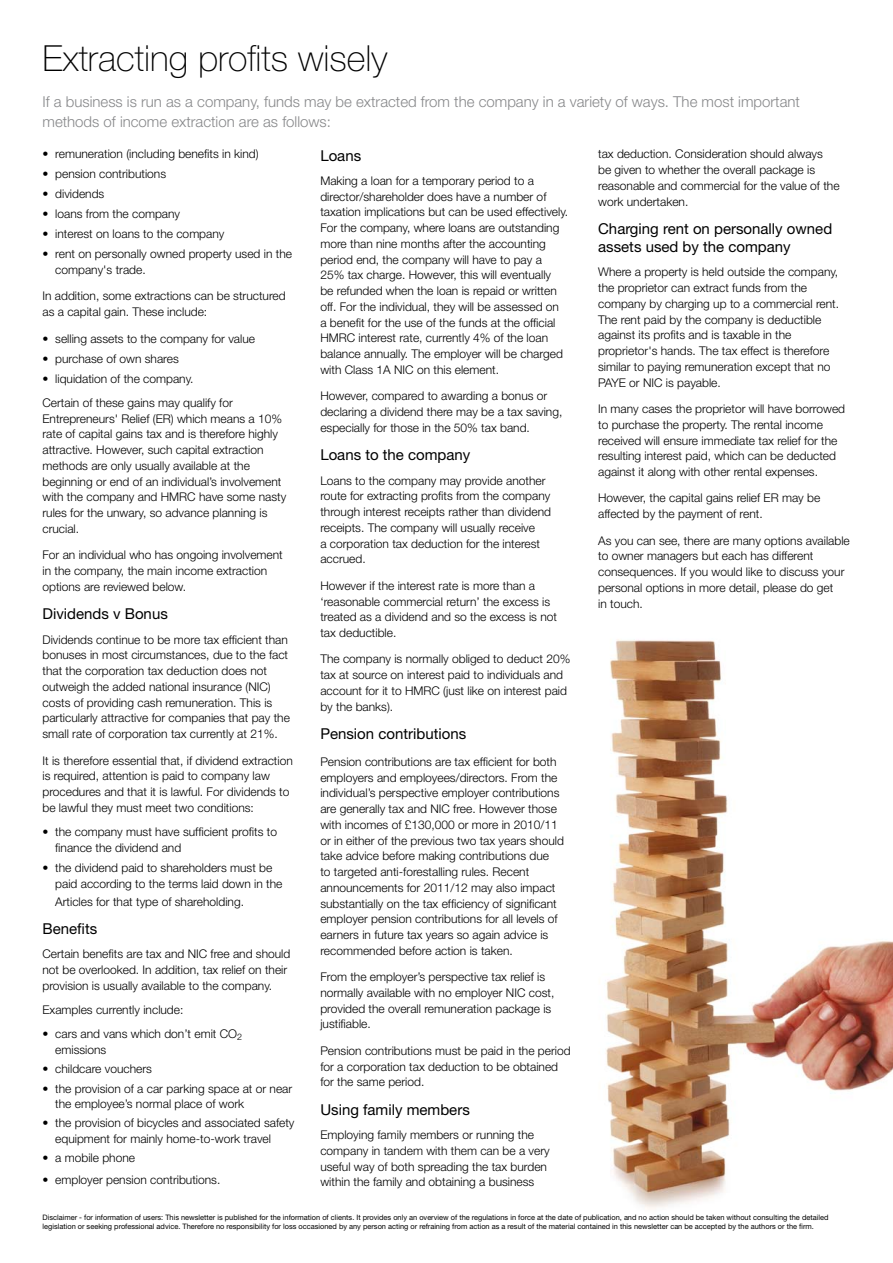
<style>
.page{position:relative;width:893px;height:1263px;background:#fff}
.page>*{position:absolute;margin:0;border:0;box-sizing:border-box;transform-origin:0 0}
.t1{font:100 36px "Helvetica Neue";color:#000}
.t2{font:15px/18px "Helvetica Neue";color:#000}
.t3{font:300 15px/19.5px "Helvetica Neue";color:#87888a}
.t4{font:300 12px/15.8px "Helvetica Neue";color:#000}
.t5{font:7.5px/9px "Helvetica Neue";color:#000}
</style>
<div class="page">
<img style="left:605px;top:639px;width:288px;height:570px">
<h1 class="t1" style="left:43px;top:38px;width:346px">Extracting profits wisely</h1>
<p class="t3" style="left:43px;top:92px;width:759px">If a business is run as a company, funds may be extracted from the company in a variety of ways. The most important methods of income extraction are as follows:</p>
<p class="t4" style="left:43px;top:146px;width:218px">• remuneration (including benefits in kind)</p>
<p class="t4" style="left:43px;top:166px;width:125px">• pension contributions</p>
<p class="t4" style="left:43px;top:186px;width:63px">• dividends</p>
<p class="t4" style="left:43px;top:206px;width:139px">• loans from the company</p>
<p class="t4" style="left:43px;top:226px;width:183px">• interest on loans to the company</p>
<p class="t4" style="left:55px;top:246px;width:238px;text-indent:-13px">• rent on personally owned property used in the company's trade.</p>
<p class="t4" style="left:43px;top:288px;width:245px">In addition, some extractions can be structured as a capital gain. These include:</p>
<p class="t4" style="left:43px;top:330px;width:214px">• selling assets to the company for value</p>
<p class="t4" style="left:43px;top:350px;width:138px">• purchase of own shares</p>
<p class="t4" style="left:43px;top:366px;width:192px;line-height:24.3px">• liquidation of the company.<br>Certain of these gains may qualify for</p>
<p class="t4" style="left:43px;top:410px;width:245px">Entrepreneurs' Relief (ER) which means a 10% rate of capital gains tax and is therefore highly attractive. However, such capital extraction methods are only usually available at the beginning or end of an individual’s involvement with the company and HMRC have some nasty rules for the unwary, so advance planning is crucial.</p>
<p class="t4" style="left:43px;top:547px;width:242px">For an individual who has ongoing involvement in the company, the main income extraction options are reviewed below.</p>
<p class="t2" style="left:43px;top:605px;width:127px">Dividends v Bonus</p>
<p class="t4" style="left:43px;top:631px;width:249px">Dividends continue to be more tax efficient than bonuses in most circumstances, due to the fact that the corporation tax deduction does not outweigh the added national insurance (NIC) costs of providing cash remuneration. This is particularly attractive for companies that pay the small rate of corporation tax currently at 21%.</p>
<p class="t4" style="left:43px;top:752px;width:252px">It is therefore essential that, if dividend extraction is required, attention is paid to company law procedures and that it is lawful. For dividends to be lawful they must meet two conditions:</p>
<p class="t4" style="left:55px;top:823px;width:223px;text-indent:-13px">• the company must have sufficient profits to finance the dividend and</p>
<p class="t4" style="left:55px;top:859px;width:229px;text-indent:-13px">• the dividend paid to shareholders must be paid according to the terms laid down in the</p>
<p class="t4" style="left:55px;top:893px;width:190px">Articles for that type of shareholding.</p>
<p class="t2" style="left:43px;top:920px;width:56px">Benefits</p>
<p class="t4" style="left:43px;top:946px;width:249px">Certain benefits are tax and NIC free and should not be overlooked. In addition, tax relief on their provision is usually available to the company.</p>
<p class="t4" style="left:43px;top:1002px;width:142px">Examples currently include:</p>
<p class="t4" style="left:55px;top:1026px;width:188px;text-indent:-13px">• cars and vans which don’t emit CO<sub>2 </sub>emissions</p>
<p class="t4" style="left:43px;top:1061px;width:111px">• childcare vouchers</p>
<p class="t4" style="left:55px;top:1080px;width:238px;text-indent:-13px">• the provision of a car parking space at or near the employee’s normal place of work</p>
<p class="t4" style="left:55px;top:1115px;width:241px;text-indent:-13px">• the provision of bicycles and associated safety equipment for mainly home-to-work travel</p>
<p class="t4" style="left:43px;top:1150px;width:94px">• a mobile phone</p>
<p class="t4" style="left:43px;top:1171px;width:179px">• employer pension contributions.</p>
<p class="t4" style="left:598px;top:146px;width:243px">tax deduction. Consideration should always<br>be given to whether the overall package is reasonable and commercial for the value of the work undertaken.</p>
<p class="t2" style="left:598px;top:220px;width:236px">Charging rent on personally owned assets used by the company</p>
<p class="t4" style="left:598px;top:264px;width:242px">Where a property is held outside the company, the proprietor can extract funds from the company by charging up to a commercial rent.<br>The rent paid by the company is deductible against its profits and is taxable in the proprietor's hands. The tax effect is therefore similar to paying remuneration except that no PAYE or NIC is payable.</p>
<p class="t4" style="left:598px;top:401px;width:248px">In many cases the proprietor will have borrowed to purchase the property. The rental income received will ensure immediate tax relief for the resulting interest paid, which can be deducted against it along with other rental expenses.</p>
<p class="t4" style="left:598px;top:490px;width:224px">However, the capital gains relief ER may be affected by the payment of rent.</p>
<p class="t4" style="left:598px;top:532px;width:253px">As you can see, there are many options available to owner managers but each has different consequences. If you would like to discuss your personal options in more detail, please do get<br>in touch.</p>
<p class="t2" style="left:320px;top:146px;width:42px">Loans</p>
<p class="t4" style="left:320px;top:173px;width:249px">Making a loan for a temporary period to a director/shareholder does have a number of taxation implications but can be used effectively.<br>For the company, where loans are outstanding more than nine months after the accounting period end, the company will have to pay a 25% tax charge. However, this will eventually<br>be refunded when the loan is repaid or written off. For the individual, they will be assessed on a benefit for the use of the funds at the official HMRC interest rate, currently 4% of the loan balance annually. The employer will be charged with Class 1A NIC on this element.</p>
<p class="t4" style="left:320px;top:388px;width:244px">However, compared to awarding a bonus or declaring a dividend there may be a tax saving, especially for those in the 50% tax band.</p>
<p class="t2" style="left:320px;top:446px;width:152px">Loans to the company</p>
<p class="t4" style="left:320px;top:472px;width:232px">Loans to the company may provide another route for extracting profits from the company through interest receipts rather than dividend receipts. The company will usually receive<br>a corporation tax deduction for the interest accrued.</p>
<p class="t4" style="left:320px;top:577px;width:238px">However if the interest rate is more than a ‘reasonable commercial return’ the excess is treated as a dividend and so the excess is not tax deductible.</p>
<p class="t4" style="left:320px;top:651px;width:252px">The company is normally obliged to deduct 20% tax at source on interest paid to individuals and account for it to HMRC (just like on interest paid by the banks).</p>
<p class="t2" style="left:320px;top:725px;width:147px">Pension contributions</p>
<p class="t4" style="left:320px;top:753px;width:245px">Pension contributions are tax efficient for both employers and employees/directors. From the individual’s perspective employer contributions are generally tax and NIC free. However those with incomes of £130,000 or more in 2010/11 or in either of the previous two tax years should take advice before making contributions due<br>to targeted anti-forestalling rules. Recent announcements for 2011/12 may also impact substantially on the tax efficiency of significant employer pension contributions for all levels of earners in future tax years so again advice is recommended before action is taken.</p>
<p class="t4" style="left:320px;top:969px;width:236px">From the employer’s perspective tax relief is normally available with no employer NIC cost, provided the overall remuneration package is justifiable.</p>
<p class="t4" style="left:320px;top:1042px;width:252px">Pension contributions must be paid in the period for a corporation tax deduction to be obtained for the same period.</p>
<p class="t2" style="left:320px;top:1100px;width:151px">Using family members</p>
<p class="t4" style="left:320px;top:1127px;width:231px">Employing family members or running the company in tandem with them can be a very useful way of both spreading the tax burden within the family and obtaining a business</p>
<p class="t5" style="left:43px;top:1213px;width:787px">Disclaimer - for information of users: This newsletter is published for the information of clients. It provides only an overview of the regulations in force at the date of publication, and no action should be taken without consulting the detailed legislation or seeking professional advice. Therefore no responsibility for loss occasioned by any person acting or refraining from action as a result of the material contained in this newsletter can be accepted by the authors or the firm.</p>
</div>
